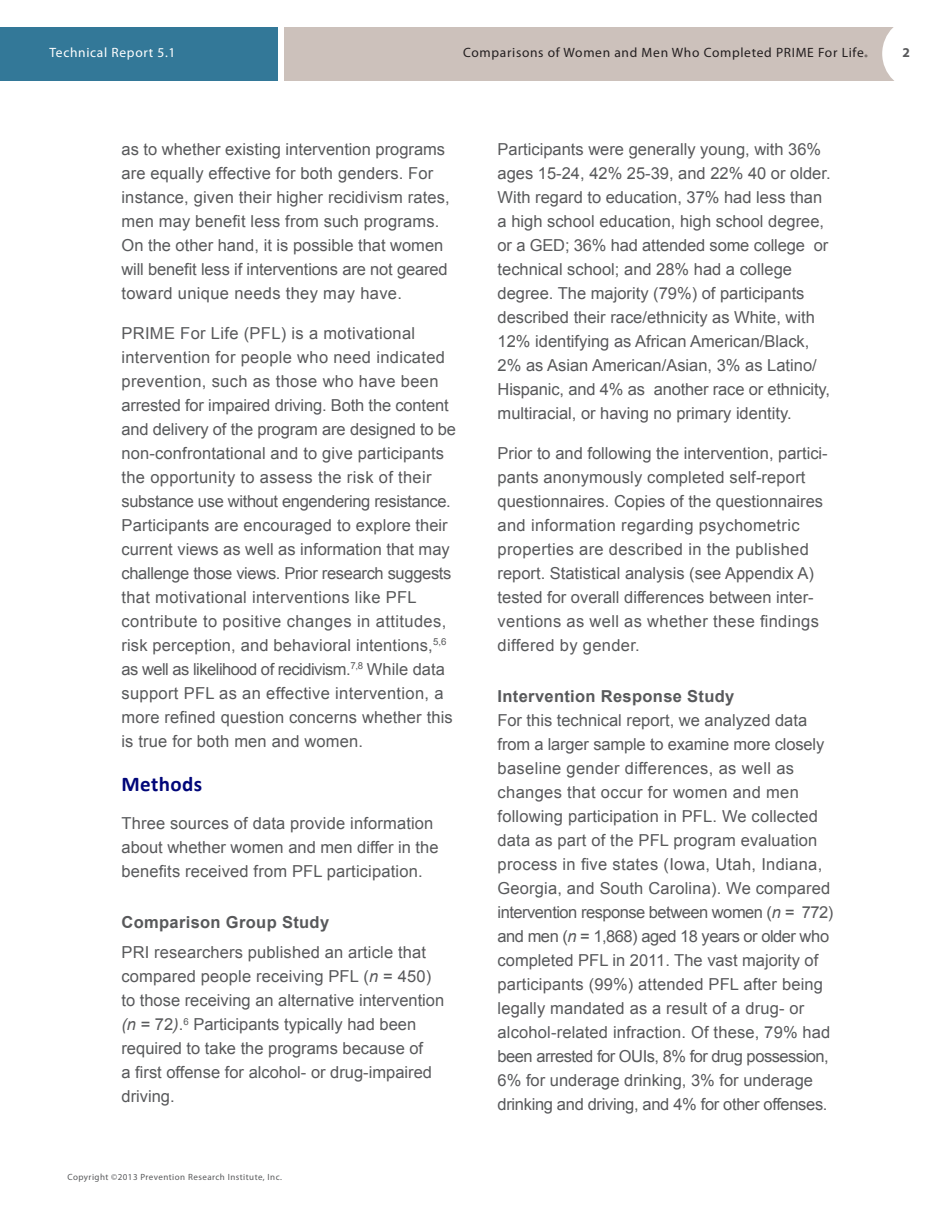
<style>
.page{position:relative;width:945px;height:1215px;background:#fff}
.page>*{position:absolute;margin:0;border:0;box-sizing:border-box;transform-origin:0 0}
.Main_Subhead{font:700 21px "Calibri";letter-spacing:.02em;color:#000679}
.Body2{font:16.5px/24px "Arial";color:#58595b}
.Body2-2{font:16.5px/24px "Arial";letter-spacing:.02em;color:#58595b}
.Main_Subhead-2{font:700 16.5px "Arial";letter-spacing:.02em;color:#58595b}
.Body2-3{font:16.5px "Arial";letter-spacing:-.02em;color:#58595b}
.t1{font:13.5px "Myriad Pro";letter-spacing:.05em;color:#231f20}
.t2{font:13.5px "Myriad Pro";letter-spacing:.05em;color:#fff}
.t3{font:700 13.5px "Myriad Pro";color:#58595b}
.t4{font:9px "Myriad Pro";letter-spacing:.05em;color:#58595b}
.s1{font-style:italic}
</style>
<div class="page">
<div style="left:284px;top:27px;width:641px;height:54px;background:#ccc1bb"></div>
<div style="left:0;top:27px;width:278px;height:54px;background:#337898"></div>
<svg style="left:882px;top:27px;width:43px;height:54px"></svg>
<p class="t2" style="left:50px;top:44px;width:128px">Technical Report 5.1</p>
<p class="t1" style="left:463px;top:44px;width:406px">Comparisons of Women and Men Who Completed PRIME For Life<sub>®</sub></p>
<p class="t3" style="left:903px;top:44px;width:9px">2</p>
<p class="Body2" style="left:122px;top:137px;width:330px">as to whether existing intervention programs are equally effective for both genders. For instance, given their higher recidivism rates, men may benefit less from such programs.<br>On the other hand, it is possible that women will benefit less if interventions are not geared</p>
<p class="Body2-2" style="left:122px;top:281px;width:282px">toward unique needs they may have.</p>
<p class="Body2-2" style="left:122px;top:321px;width:329px">PRIME For Life (PFL) is a motivational intervention for people who need indicated prevention, such as those who have been arrested for impaired driving. Both the content</p>
<p class="Body2" style="left:122px;top:417px;width:336px">and delivery of the program are designed to be non-confrontational and to give participants the opportunity to assess the risk of their substance use without engendering resistance.</p>
<p class="Body2" style="left:122px;top:513px;width:328px">Participants are encouraged to explore their</p>
<p class="Body2" style="left:122px;top:537px;width:330px">current views as well as information that may</p>
<p class="Body2-3" style="left:122px;top:562px;width:331px">challenge those views. Prior research suggests</p>
<p class="Body2" style="left:122px;top:585px;width:333px">that motivational interventions like PFL contribute to positive changes in attitudes, risk perception, and behavioral intentions,<sup>5,6 </sup>as well as likelihood of recidivism.<sup>7,8</sup> While data support PFL as an effective intervention, a more refined question concerns whether this is true for both men and women.</p>
<p class="Main_Subhead" style="left:122px;top:771px;width:82px">Methods</p>
<p class="Body2" style="left:122px;top:811px;width:319px">Three sources of data provide information about whether women and men differ in the benefits received from PFL participation.</p>
<p class="Main_Subhead-2" style="left:122px;top:911px;width:209px">Comparison Group Study</p>
<p class="Body2" style="left:122px;top:941px;width:324px">PRI researchers published an article that compared people receiving PFL (<span class="s1">n</span> = 450) to those receiving an alternative intervention <span class="s1">(n</span> = 72<span class="s1">)</span>.<sup>6</sup> Participants typically had been required to take the programs because of<br>a first offense for alcohol- or drug-impaired driving.</p>
<p class="t4" style="left:68px;top:1172px;width:216px">Copyright ©2013 Prevention Research Institute, Inc.</p>
<p class="Body2" style="left:498px;top:137px;width:334px">Participants were generally young, with 36% ages 15-24, 42% 25-39, and 22% 40 or older.<br>With regard to education, 37% had less than a high school education, high school degree, or a GED; 36% had attended some college or</p>
<p class="Body2" style="left:498px;top:257px;width:319px">technical school; and 28% had a college degree. The majority (79%) of participants described their race/ethnicity as White, with</p>
<p class="Body2" style="left:498px;top:329px;width:334px">12% identifying as African American/Black,<br>2% as Asian American/Asian, 3% as Latino/<br>Hispanic, and 4% as another race or ethnicity,</p>
<p class="Body2" style="left:498px;top:401px;width:296px">multiracial, or having no primary identity.</p>
<p class="Body2" style="left:498px;top:441px;width:332px">Prior to and following the intervention, partici&shy;pants anonymously completed self-report questionnaires. Copies of the questionnaires and information regarding psychometric properties are described in the published report. Statistical analysis (see Appendix A)</p>
<p class="Body2-2" style="left:498px;top:585px;width:323px">tested for overall differences between inter&shy;ventions as well as whether these findings differed by gender.</p>
<p class="Main_Subhead-2" style="left:498px;top:685px;width:238px">Intervention Response Study</p>
<p class="Body2" style="left:498px;top:708px;width:337px">For this technical report, we analyzed data from a larger sample to examine more closely baseline gender differences, as well as changes that occur for women and men following participation in PFL. We collected data as part of the PFL program evaluation process in five states (Iowa, Utah, Indiana, Georgia, and South Carolina). We compared intervention response between women (<span class="s1">n =</span> 772)</p>
<p class="Body2" style="left:498px;top:924px;width:334px">and men (<span class="s1">n</span> = 1,868) aged 18 years or older who completed PFL in 2011. The vast majority of participants (99%) attended PFL after being legally mandated as a result of a drug- or alcohol-related infraction. Of these, 79% had been arrested for OUIs, 8% for drug possession, 6% for underage drinking, 3% for underage drinking and driving, and 4% for other offenses.</p>
</div>
